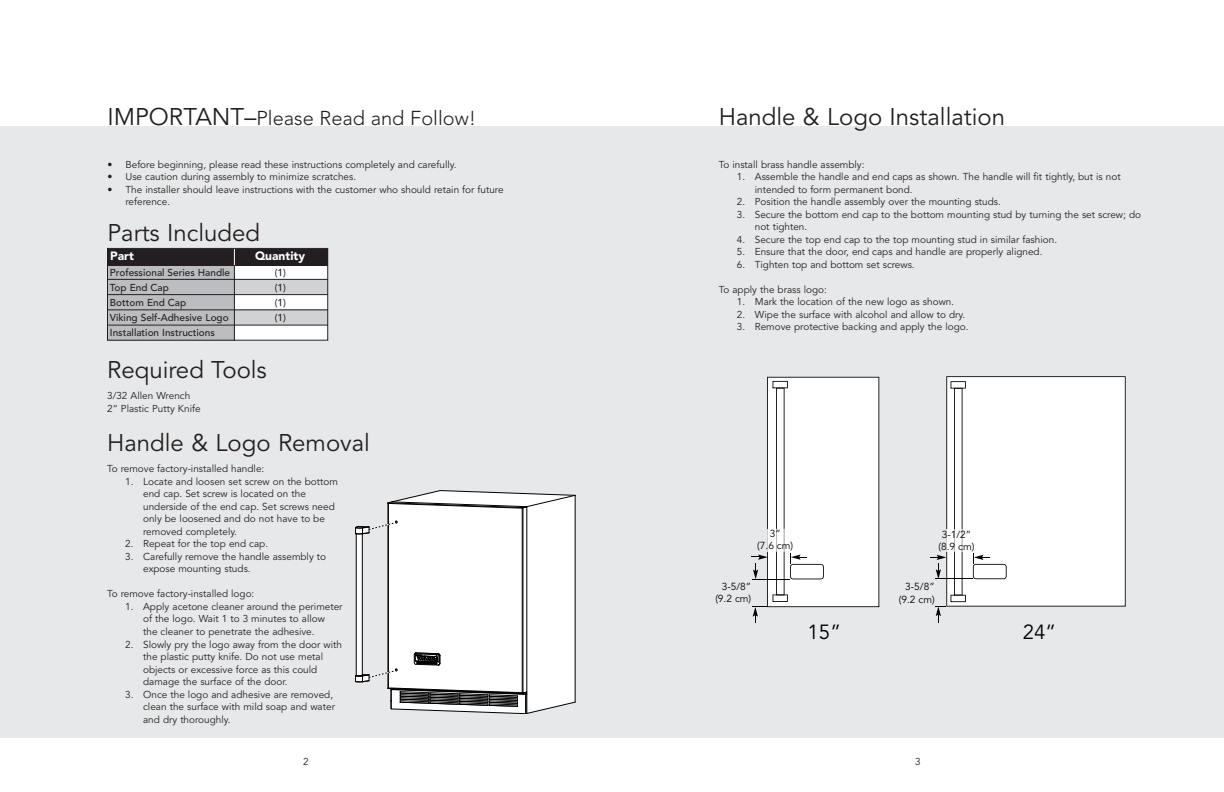
<style>
.page{position:relative;width:1224px;height:792px;background:#fff}
.page>*{position:absolute;margin:0;border:0;box-sizing:border-box;transform-origin:0 0}
.t1{font:24px "Avenir";color:#231f20}
.t2{font:20.4px "Avenir";color:#000}
.t3{font:300 20px "Avenir";color:#231f20}
.t4{font:900 12px "Avenir";color:#fff}
.t5{font:10.2px/12.2px "Avenir";color:#000;text-align:right}
.t6{font:10px/12.5px "Avenir";color:#231f20}
.t7{font:500 10px/15px "Avenir";color:#231f20;text-align:justify}
.s1{font-weight:400;font-size:24px}
.s2{font-weight:900}
</style>
<div class="page">
<div style="left:612px;top:126px;width:612px;height:612px;background:#e7e8e9"></div>
<div style="left:0;top:126px;width:614px;height:612px;background:#e7e8e9"></div>
<div style="left:108px;top:252px;width:220px;height:89px;background:#fff"></div>
<div style="left:107px;top:264px;width:127px;height:76px;background:#bcbdc0"></div>
<div style="left:107px;top:249px;width:221px;height:17px;background:#231f20"></div>
<div style="left:235px;top:279px;width:93px;height:15px;background:#d1d2d4"></div>
<hr style="left:108px;top:294px;width:220px;height:1px;background:#231f20">
<hr style="left:108px;top:279px;width:220px;height:1px;background:#231f20">
<svg style="left:234px;top:250px;width:1px;height:15px"></svg>
<div style="left:235px;top:310px;width:93px;height:15px;background:#d1d2d4"></div>
<hr style="left:108px;top:310px;width:220px;height:1px;background:#231f20">
<div style="left:107px;top:248px;width:221px;height:93px;border:1px solid #231f20"></div>
<hr style="left:108px;top:325px;width:220px;height:1px;background:#231f20">
<hr style="left:234px;top:265px;width:1px;height:76px;background:#231f20">
<div style="left:389px;top:509px;width:186px;height:11px;background:#fff"></div>
<hr style="left:388px;top:503px;width:1px;height:185px;background:#000">
<hr style="left:522px;top:508px;width:1px;height:185px;background:#000">
<hr style="left:523px;top:508px;width:1px;height:185px;background:#000">
<hr style="left:527px;top:507px;width:1px;height:206px;background:#000">
<hr style="left:575px;top:495px;width:1px;height:207px;background:#000">
<svg style="left:387px;top:490px;width:188px;height:19px"></svg>
<svg style="left:355px;top:520px;width:220px;height:194px"></svg>
<div style="left:946px;top:376px;width:180px;height:231px;background:#fff"></div>
<svg style="left:930px;top:381px;width:77px;height:241px"></svg>
<svg style="left:752px;top:377px;width:127px;height:246px"></svg>
<h3 class="t3" style="left:107px;top:110px;width:370px"><span class="s1">IMPORTANT–</span>Please Read and Follow!</h3>
<p class="t6" style="left:107px;top:159px;width:351px"><span class="s2">•</span> Before beginning, please read these instructions completely and carefully.</p>
<p class="t6" style="left:107px;top:171px;width:250px"><span class="s2">•</span> Use caution during assembly to minimize scratches.</p>
<p class="t6" style="left:125px;top:184px;width:380px;text-indent:-18px"><span class="s2">•</span> The installer should leave instructions with the customer who should retain for future reference.</p>
<h1 class="t1" style="left:107px;top:223px;width:154px">Parts Included</h1>
<p class="t4" style="left:110px;top:251px;width:25px">Part</p>
<p class="t4" style="left:255px;top:251px;width:51px">Quantity</p>
<p class="t7" style="left:275px;top:266px;width:13px">(1) (1) (1) (1)</p>
<p class="t7" style="left:110px;top:266px;width:122px;text-align:left">Professional Series Handle<br>Top End Cap<br>Bottom End Cap<br>Viking Self-Adhesive Logo<br>Installation Instructions</p>
<h1 class="t1" style="left:107px;top:360px;width:161px">Required Tools</h1>
<p class="t6" style="left:107px;top:390px;width:95px">3/32 Allen Wrench<br>2” Plastic Putty Knife</p>
<h1 class="t1" style="left:107px;top:433px;width:264px">Handle &amp; Logo Removal</h1>
<p class="t6" style="left:107px;top:463px;width:159px">To remove factory-installed handle:</p>
<p class="t6" style="left:143px;top:476px;width:196px;text-indent:-18px">1. Locate and loosen set screw on the bottom end cap. Set screw is located on the underside of the end cap. Set screws need only be loosened and do not have to be removed completely.</p>
<p class="t6" style="left:125px;top:538px;width:145px">2. Repeat for the top end cap.</p>
<p class="t6" style="left:143px;top:551px;width:185px;text-indent:-18px">3. Carefully remove the handle assembly to expose mounting studs.</p>
<p class="t6" style="left:107px;top:589px;width:149px">To remove factory-installed logo:</p>
<p class="t6" style="left:143px;top:601px;width:201px;text-indent:-18px">1. Apply acetone cleaner around the perimeter of the logo. Wait 1 to 3 minutes to allow<br>the cleaner to penetrate the adhesive.</p>
<p class="t6" style="left:143px;top:639px;width:200px;text-indent:-18px">2. Slowly pry the logo away from the door with the plastic putty knife. Do not use metal objects or excessive force as this could damage the surface of the door.</p>
<p class="t6" style="left:143px;top:689px;width:193px;text-indent:-18px">3. Once the logo and adhesive are removed, clean the surface with mild soap and water and dry thoroughly.</p>
<h1 class="t1" style="left:719px;top:107px;width:288px">Handle &amp; Logo Installation</h1>
<p class="t6" style="left:719px;top:159px;width:147px">To install brass handle assembly:</p>
<p class="t6" style="left:755px;top:171px;width:367px;text-indent:-18px">1. Assemble the handle and end caps as shown. The handle will fit tightly, but is not intended to form permanent bond.</p>
<p class="t6" style="left:737px;top:196px;width:266px">2. Position the handle assembly over the mounting studs.</p>
<p class="t6" style="left:755px;top:209px;width:388px;text-indent:-18px">3. Secure the bottom end cap to the bottom mounting stud by turning the set screw; do not tighten.</p>
<p class="t6" style="left:737px;top:234px;width:322px">4. Secure the top end cap to the top mounting stud in similar fashion.</p>
<p class="t6" style="left:737px;top:246px;width:307px">5. Ensure that the door, end caps and handle are properly aligned.</p>
<p class="t6" style="left:737px;top:259px;width:179px">6. Tighten top and bottom set screws.</p>
<p class="t6" style="left:719px;top:284px;width:110px">To apply the brass logo:</p>
<p class="t6" style="left:737px;top:297px;width:219px">1. Mark the location of the new logo as shown.</p>
<p class="t6" style="left:737px;top:309px;width:230px">2. Wipe the surface with alcohol and allow to dry.</p>
<p class="t6" style="left:737px;top:322px;width:233px">3. Remove protective backing and apply the logo.</p>
<p class="t5" style="left:757px;top:528px;width:37px;text-align:center">3”<br>(7.6 cm)</p>
<p class="t5" style="left:715px;top:581px;width:37px">3-5/8” (9.2 cm)</p>
<h2 class="t2" style="left:808px;top:623px;width:35px">15”</h2>
<p class="t5" style="left:939px;top:529px;width:37px;text-align:center">3-1/2” (8.9 cm)</p>
<p class="t5" style="left:899px;top:582px;width:37px">3-5/8” (9.2 cm)</p>
<h2 class="t2" style="left:1023px;top:623px;width:35px">24”</h2>
<p class="t6" style="left:303px;top:756px;width:7px">2</p>
<p class="t6" style="left:915px;top:756px;width:7px">3</p>
</div>
